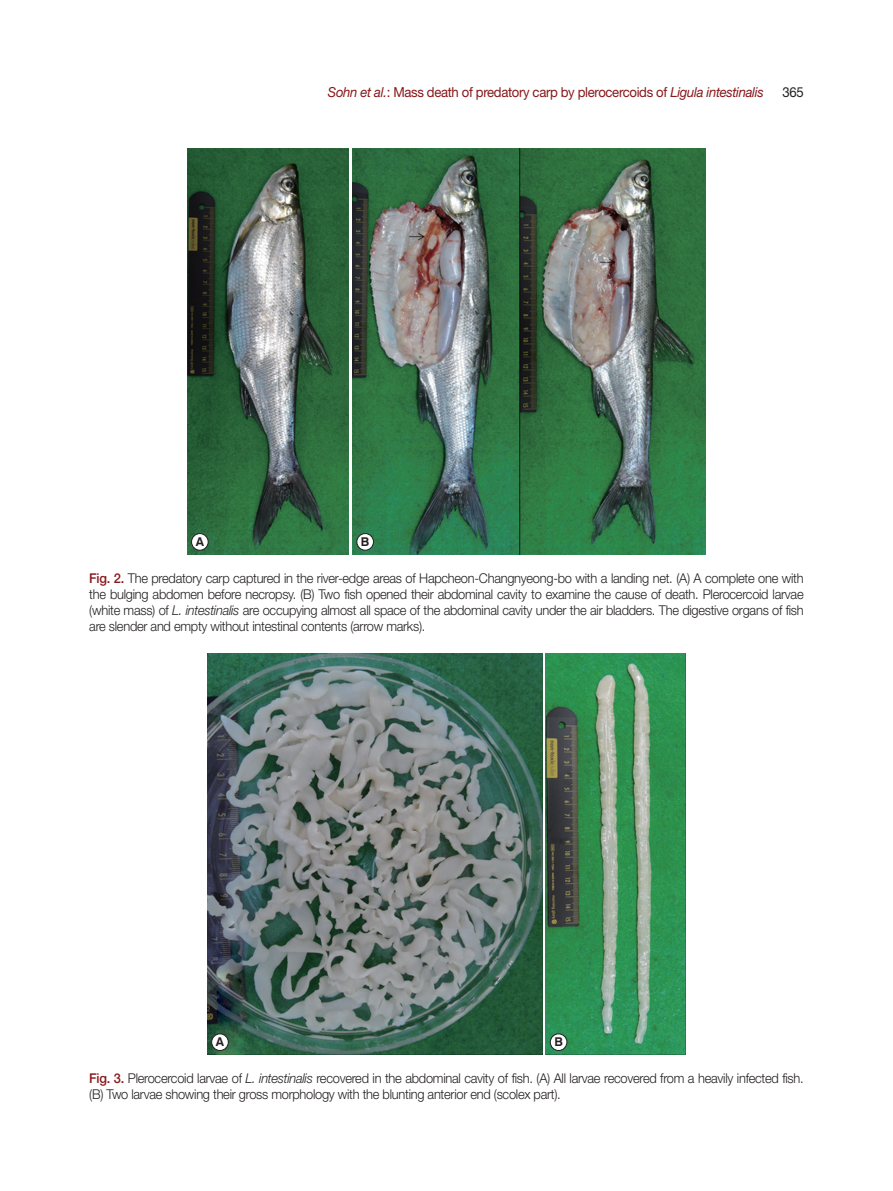
<style>
.page{position:relative;width:893px;height:1191px;background:#fff}
.page>*{position:absolute;margin:0;border:0;box-sizing:border-box;transform-origin:0 0}
.하시라{font:13.8px "Helvetica Neue LT Std";letter-spacing:-.025em;color:#88181b;scale:.95 1}
.하시라-2{font:13.8px "Helvetica Neue LT Std";color:#231f20;scale:.95 1}
.표_제목__그림_설명{font:300 13.5px/16.2px "Helvetica Neue LT Std";letter-spacing:-.02em;color:#231f20;text-align:justify;scale:.95 1}
.t1{font:700 12.15px "Swiss 721 BT";color:#231f20}
.s1{font-style:italic}
.s2{font-weight:500;color:#88181b}
</style>
<div class="page">
<img style="left:187px;top:148px;width:162px;height:406px">
<img style="left:352px;top:148px;width:354px;height:406px">
<div style="left:192px;top:533px;width:16px;height:17px;background:#fff;border-radius:50%"></div>
<div style="left:191px;top:533px;width:17px;height:17px;border:1px solid #231f20;border-radius:50%"></div>
<div style="left:357px;top:533px;width:16px;height:17px;background:#fff;border-radius:50%"></div>
<div style="left:357px;top:533px;width:17px;height:17px;border:1px solid #231f20;border-radius:50%"></div>
<img style="left:207px;top:654px;width:335px;height:401px">
<img style="left:546px;top:654px;width:140px;height:401px">
<div style="left:212px;top:1033px;width:16px;height:17px;background:#fff;border-radius:50%"></div>
<div style="left:211px;top:1033px;width:17px;height:17px;border:1px solid #231f20;border-radius:50%"></div>
<div style="left:550px;top:1033px;width:17px;height:17px;background:#fff;border-radius:50%"></div>
<div style="left:550px;top:1033px;width:17px;height:17px;border:1px solid #231f20;border-radius:50%"></div>
<p class="하시라" style="left:328px;top:83px;width:460px"><span class="s1">Sohn et al.</span>: Mass death of predatory carp by plerocercoids of <span class="s1">Ligula intestinalis</span></p>
<p class="하시라-2" style="left:782px;top:83px;width:24px">365</p>
<p class="t1" style="left:196px;top:534px;width:10px">A</p>
<p class="t1" style="left:361px;top:534px;width:10px">B</p>
<p class="표_제목__그림_설명" style="left:89px;top:569px;width:753px"><span class="s2">Fig. 2.</span> The predatory carp captured in the river-edge areas of Hapcheon-Changnyeong-bo with a landing net. (A) A complete one with the bulging abdomen before necropsy. (B) Two fish opened their abdominal cavity to examine the cause of death. Plerocercoid larvae (white mass) of <span class="s1">L. intestinalis</span> are occupying almost all space of the abdominal cavity under the air bladders. The digestive organs of fish are slender and empty without intestinal contents (arrow marks).</p>
<p class="t1" style="left:216px;top:1034px;width:10px">A</p>
<p class="t1" style="left:554px;top:1034px;width:10px">B</p>
<p class="표_제목__그림_설명" style="left:89px;top:1070px;width:753px"><span class="s2">Fig. 3.</span> Plerocercoid larvae of <span class="s1">L. intestinalis</span> recovered in the abdominal cavity of fish. (A) All larvae recovered from a heavily infected fish. (B) Two larvae showing their gross morphology with the blunting anterior end (scolex part).</p>
</div>
